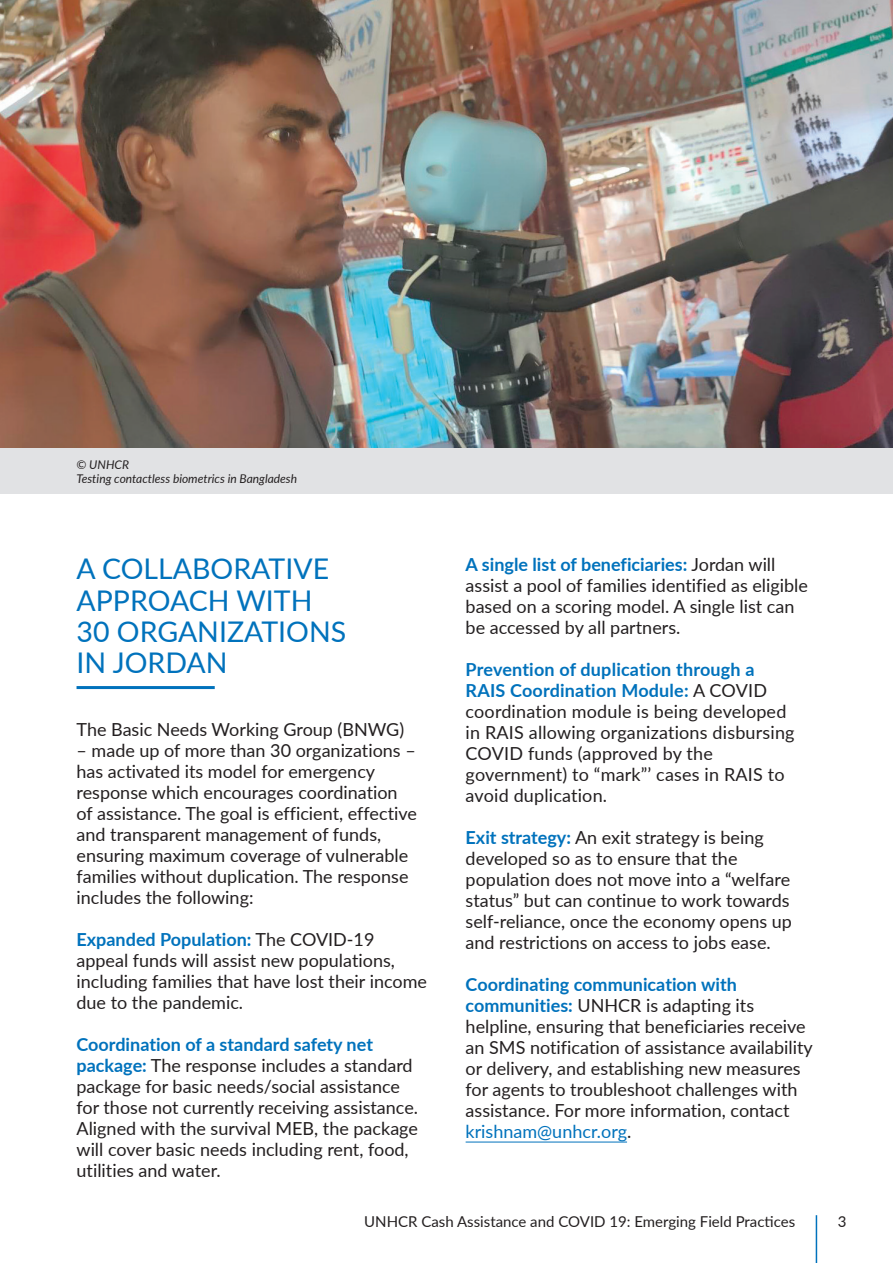
<style>
.page{position:relative;width:893px;height:1263px;background:#fff}
.page>*{position:absolute;margin:0;border:0;box-sizing:border-box;transform-origin:0 0}
.t1{font:28.5px/31.3px "Lato";color:#0072bc}
.t2{font:18px/21px "Lato";color:#231f20}
.t3{font:15px "Lato";color:#231f20}
.t4{font:italic 12px/14.4px "Lato";color:#231f20}
.s1{font-weight:700;color:#0072bc}
.s2{color:#0072bc}
</style>
<div class="page">
<hr style="left:816px;top:1215px;width:1px;height:48px;background:#0072bc">
<hr style="left:77px;top:686px;width:138px;height:3px;background:#0072bc">
<hr style="left:466px;top:1142px;width:161px;height:1px;background:#0072bc">
<img style="left:0;top:0;width:893px;height:448px">
<div style="left:0;top:448px;width:893px;height:46px;background:#e1e2e4"></div>
<p class="t4" style="left:77px;top:457px;width:222px">© UNHCR<br>Testing contactless biometrics in Bangladesh</p>
<h1 class="t1" style="left:77px;top:552px;width:271px">A COLLABORATIVE<br>APPROACH WITH<br>30 ORGANIZATIONS<br>IN JORDAN</h1>
<p class="t2" style="left:77px;top:718px;width:329px">The Basic Needs Working Group (BNWG)</p>
<p class="t2" style="left:77px;top:739px;width:342px">– made up of more than 30 organizations – has activated its model for emergency response which encourages coordination of assistance. The goal is efficient, effective and transparent management of funds, ensuring maximum coverage of vulnerable families without duplication. The response includes the following:</p>
<p class="t2" style="left:77px;top:928px;width:352px"><span class="s1">Expanded Population:</span> The COVID-19 appeal funds will assist new populations, including families that have lost their income due to the pandemic.</p>
<p class="t2" style="left:77px;top:1033px;width:343px"><span class="s1">Coordination of a standard safety net package:</span> The response includes a standard package for basic needs/social assistance for those not currently receiving assistance.<br>Aligned with the survival MEB, the package will cover basic needs including rent, food, utilities and water.</p>
<p class="t2" style="left:466px;top:553px;width:344px"><span class="s1">A single list of beneficiaries:</span> Jordan will assist a pool of families identified as eligible based on a scoring model. A single list can be accessed by all partners.</p>
<p class="t2" style="left:466px;top:658px;width:330px"><span class="s1">Prevention of duplication through a RAIS Coordination Module:</span> A COVID coordination module is being developed in RAIS allowing organizations disbursing COVID funds (approved by the government) to “mark”’ cases in RAIS to avoid duplication.</p>
<p class="t2" style="left:466px;top:826px;width:328px"><span class="s1">Exit strategy:</span> An exit strategy is being developed so as to ensure that the population does not move into a “welfare status” but can continue to work towards self-reliance, once the economy opens up and restrictions on access to jobs ease.</p>
<p class="t2" style="left:466px;top:973px;width:349px"><span class="s1">Coordinating communication with communities:</span> UNHCR is adapting its helpline, ensuring that beneficiaries receive an SMS notification of assistance availability or delivery, and establishing new measures for agents to troubleshoot challenges with assistance. For more information, contact <span class="s2">krishnam@unhcr.org</span>.</p>
<p class="t3" style="left:364px;top:1211px;width:432px">UNHCR Cash Assistance and COVID 19: Emerging Field Practices</p>
<p class="t3" style="left:838px;top:1211px;width:10px">3</p>
</div>
